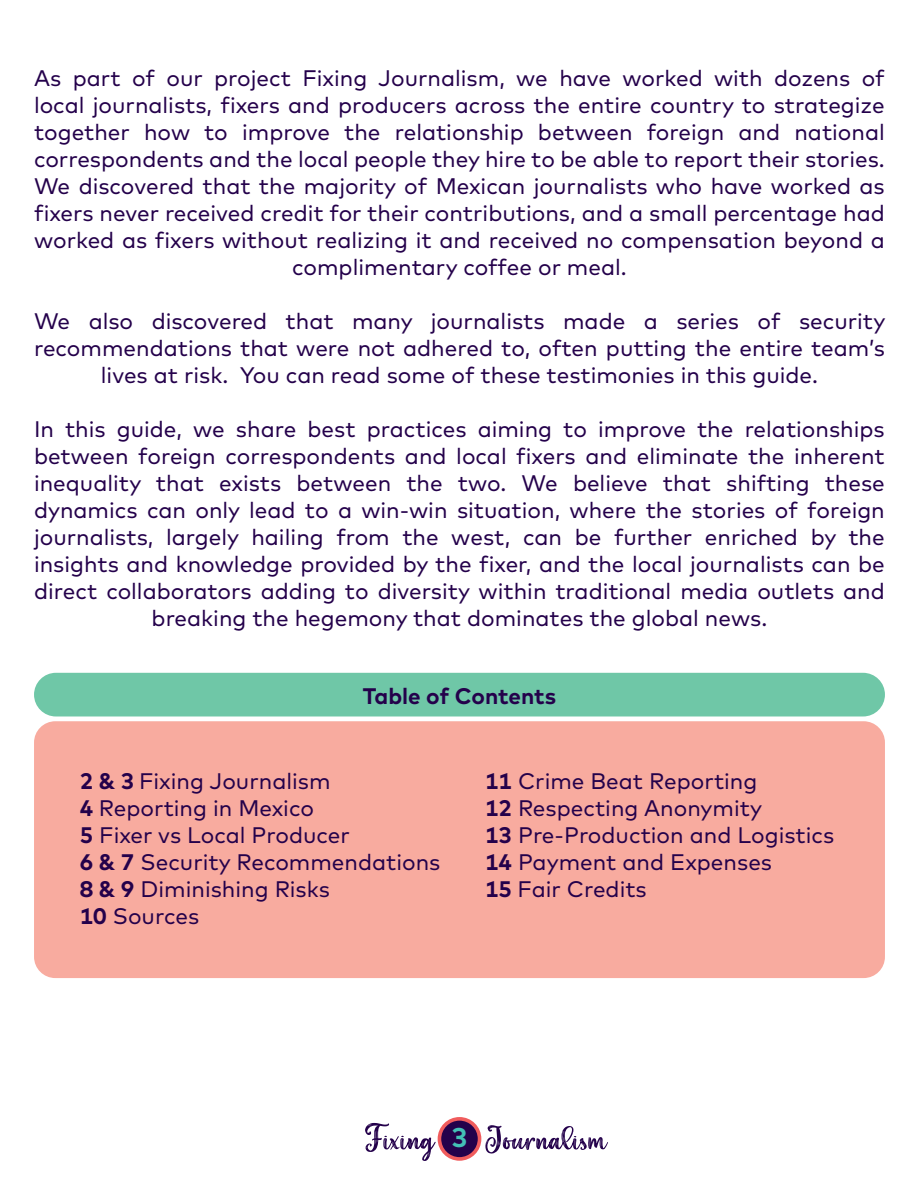
<style>
.page{position:relative;width:919px;height:1188px;background:#fff}
.page>*{position:absolute;margin:0;border:0;box-sizing:border-box;transform-origin:0 0}
.t1{font:700 27px "Mark";color:#43c0b6}
.TG{font:22.5px/27px "Mark";color:#24014b;text-align:center}
.TG-2{font:700 22.5px "Mark";color:#24014b}
.s1{font-weight:700}
</style>
<div class="page">
<div style="left:439px;top:1119px;width:40px;height:40px;background:#24014b;border-radius:50%"></div>
<div style="left:437px;top:1117px;width:44px;height:44px;border:4px solid #f05c5d;border-radius:50%"></div>
<svg style="left:365px;top:1123px;width:70px;height:38px"></svg>
<svg style="left:485px;top:1125px;width:123px;height:29px"></svg>
<div style="left:34px;top:673px;width:850px;height:43px;background:#6fc7a7;border-radius:22px"></div>
<div style="left:34px;top:721px;width:850px;height:257px;background:#f8ab9f;border-radius:21px"></div>
<p class="TG" style="left:34px;top:65px;width:852px">As part of our project Fixing Journalism, we have worked with dozens of local journalists, fixers and producers across the entire country to strategize together how to improve the relationship between foreign and national correspondents and the local people they hire to be able to report their stories.<br>We discovered that the majority of Mexican journalists who have worked as fixers never received credit for their contributions, and a small percentage had worked as fixers without realizing it and received no compensation beyond a complimentary coffee or meal.</p>
<p class="TG" style="left:34px;top:308px;width:852px">We also discovered that many journalists made a series of security recommendations that were not adhered to, often putting the entire team’s lives at risk. You can read some of these testimonies in this guide.</p>
<p class="TG" style="left:34px;top:416px;width:852px">In this guide, we share best practices aiming to improve the relationships between foreign correspondents and local fixers and eliminate the inherent inequality that exists between the two. We believe that shifting these dynamics can only lead to a win-win situation, where the stories of foreign journalists, largely hailing from the west, can be further enriched by the insights and knowledge provided by the fixer, and the local journalists can be direct collaborators adding to diversity within traditional media outlets and breaking the hegemony that dominates the global news.</p>
<p class="TG-2" style="left:363px;top:683px;width:195px">Table of Contents</p>
<p class="TG" style="left:80px;top:767px;width:252px"><span class="s1">2 &amp; 3</span> Fixing Journalism</p>
<p class="TG" style="left:80px;top:794px;width:236px"><span class="s1">4</span> Reporting in Mexico</p>
<p class="TG" style="left:80px;top:821px;width:272px"><span class="s1">5</span> Fixer vs Local Producer</p>
<p class="TG" style="left:80px;top:848px;width:362px"><span class="s1">6 &amp; 7</span> Security Recommendations</p>
<p class="TG" style="left:80px;top:875px;width:252px"><span class="s1">8 &amp; 9</span> Diminishing Risks</p>
<p class="TG" style="left:80px;top:902px;width:121px"><span class="s1">10</span> Sources</p>
<p class="TG" style="left:485px;top:768px;width:274px"><span class="s1">11</span> Crime Beat Reporting</p>
<p class="TG" style="left:485px;top:795px;width:279px"><span class="s1">12</span> Respecting Anonymity</p>
<p class="TG" style="left:485px;top:822px;width:351px"><span class="s1">13</span> Pre-Production and Logistics</p>
<p class="TG" style="left:485px;top:849px;width:288px"><span class="s1">14</span> Payment and Expenses</p>
<p class="TG" style="left:485px;top:876px;width:163px"><span class="s1">15</span> Fair Credits</p>
<p class="t1" style="left:451px;top:1122px;width:18px">3</p>
</div>
